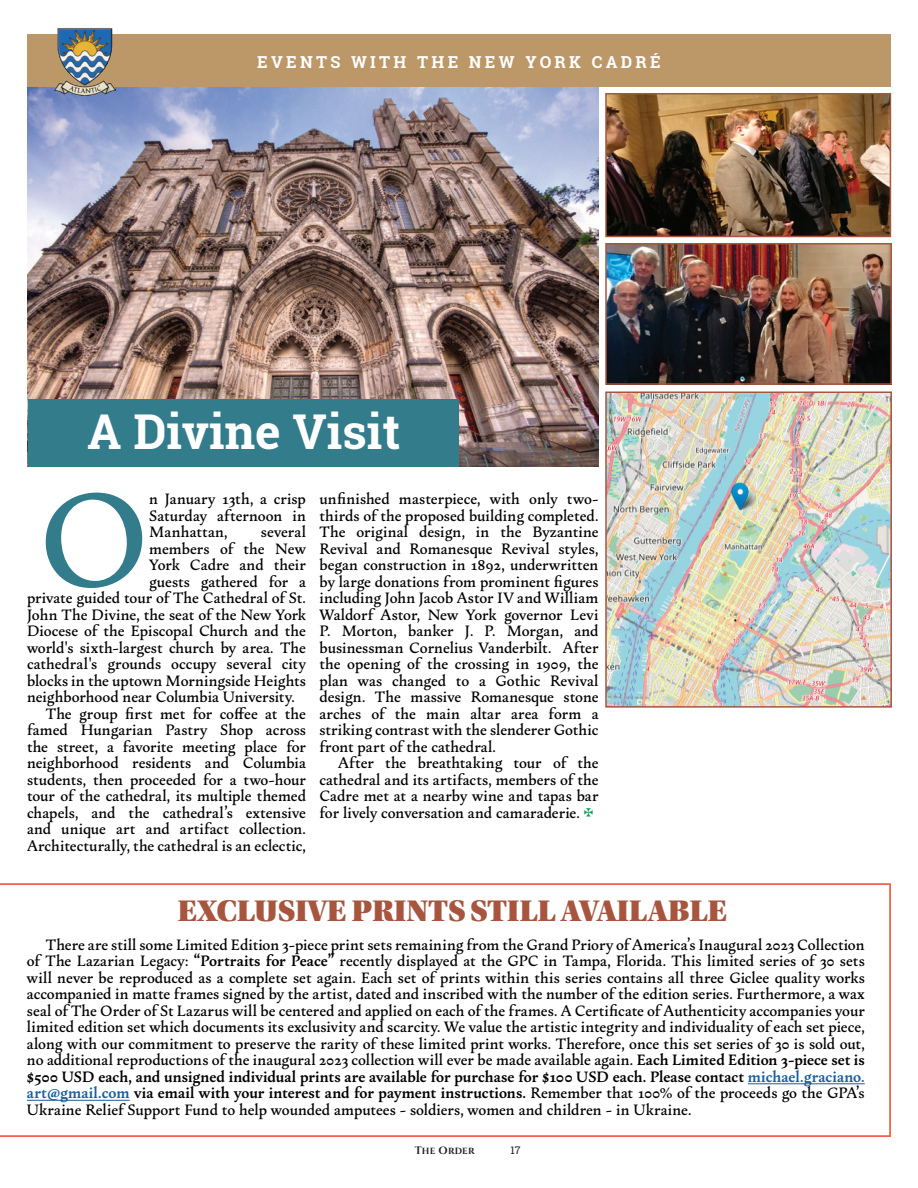
<style>
.page{position:relative;width:918px;height:1188px;background:#fff}
.page>*{position:absolute;margin:0;border:0;box-sizing:border-box;transform-origin:0 0}
.t1{font:500 146.85px "Change";color:#337c8c}
.t2{font:700 48px "Roboto Slab";color:#fff}
.t3{font:31.5px "Utopia Std Black Headline";letter-spacing:.01em;color:#a7553f}
.t4{font:500 16.5px/16.5px "Change";color:#000;text-align:justify}
.t5{font:700 16.5px "Roboto Slab";letter-spacing:.2em;color:#fff}
.t6{font:10.5px "Roboto Slab";color:#231f20}
.t7{font:8.85px "Cinzel Regular SC850";letter-spacing:.015em;color:#231f20}
.s1{font-family:"Arial Unicode MS";font-weight:400;color:#009e4e}
.s2{font-weight:600}
.s3{font-weight:600;color:#175d9e}
.s4{font-size:10.5px}
</style>
<div class="page">
<hr style="left:0;top:883px;width:891px;height:2px;background:#f1634e">
<hr style="left:748px;top:1083px;width:117px;height:1px;background:#175d9e">
<hr style="left:27px;top:1100px;width:103px;height:1px;background:#175d9e">
<hr style="left:0;top:1135px;width:891px;height:2px;background:#f1634e">
<hr style="left:889px;top:884px;width:2px;height:253px;background:#f1634e">
<img style="left:608px;top:96px;width:280px;height:138px">
<div style="left:605px;top:93px;width:286px;height:144px;border:2px solid #a7553f"></div>
<img style="left:608px;top:246px;width:281px;height:136px">
<div style="left:605px;top:243px;width:287px;height:142px;border:2px solid #a7553f"></div>
<img style="left:27px;top:87px;width:571px;height:380px">
<div style="left:28px;top:399px;width:431px;height:68px;background:#337c8c"></div>
<div style="left:27px;top:34px;width:864px;height:53px;background:#bc9767"></div>
<img style="left:54px;top:28px;width:61px;height:67px">
<img style="left:608px;top:395px;width:281px;height:310px">
<div style="left:605px;top:392px;width:287px;height:316px;border:2px solid #a7553f"></div>
<p class="t5" style="left:257px;top:51px;width:405px">EVENTS WITH THE NEW YORK CADRÉ</p>
<p class="t2" style="left:87px;top:399px;width:315px">A Divine Visit</p>
<p class="t1" style="left:39px;top:440px;width:112px">O</p>
<p class="t4" style="left:149px;top:492px;width:158px">n January 13th, a crisp Saturday afternoon in Manhattan,</p>
<p class="t4" style="left:261px;top:525px;width:47px">several</p>
<p class="t4" style="left:149px;top:541px;width:158px">members of the New</p>
<p class="t4" style="left:149px;top:558px;width:158px">York Cadre and their</p>
<p class="t4" style="left:149px;top:574px;width:158px">guests gathered for a</p>
<p class="t4" style="left:27px;top:591px;width:281px">private guided tour of The Cathedral of St.</p>
<p class="t4" style="left:27px;top:607px;width:280px">John The Divine, the seat of the New York</p>
<p class="t4" style="left:27px;top:624px;width:281px">Diocese of the Episcopal Church and the</p>
<p class="t4" style="left:27px;top:640px;width:281px">world's sixth-largest church by area. The</p>
<p class="t4" style="left:27px;top:657px;width:281px">cathedral's grounds occupy several city</p>
<p class="t4" style="left:27px;top:673px;width:281px">blocks in the uptown Morningside Heights</p>
<p class="t4" style="left:27px;top:690px;width:269px">neighborhood near Columbia University.</p>
<p class="t4" style="left:46px;top:706px;width:262px">The group first met for coffee at the</p>
<p class="t4" style="left:27px;top:723px;width:280px">famed Hungarian Pastry Shop across</p>
<p class="t4" style="left:27px;top:739px;width:281px">the street, a favorite meeting place for</p>
<p class="t4" style="left:27px;top:756px;width:280px">neighborhood residents and Columbia</p>
<p class="t4" style="left:27px;top:772px;width:281px">students, then proceeded for a two-hour</p>
<p class="t4" style="left:27px;top:789px;width:281px">tour of the cathedral, its multiple themed</p>
<p class="t4" style="left:27px;top:805px;width:280px">chapels, and the cathedral’s extensive</p>
<p class="t4" style="left:27px;top:822px;width:280px">and unique art and artifact collection.</p>
<p class="t4" style="left:27px;top:838px;width:281px">Architecturally, the cathedral is an eclectic,</p>
<p class="t4" style="left:319px;top:492px;width:281px">unfinished masterpiece, with only two-</p>
<p class="t4" style="left:319px;top:508px;width:280px">thirds of the proposed building completed.</p>
<p class="t4" style="left:319px;top:525px;width:281px">The original design, in the Byzantine</p>
<p class="t4" style="left:319px;top:541px;width:280px">Revival and Romanesque Revival styles,</p>
<p class="t4" style="left:319px;top:558px;width:280px">began construction in 1892, underwritten</p>
<p class="t4" style="left:319px;top:574px;width:281px">by large donations from prominent figures</p>
<p class="t4" style="left:319px;top:591px;width:281px">including John Jacob Astor IV and William</p>
<p class="t4" style="left:319px;top:607px;width:280px">Waldorf Astor, New York governor Levi</p>
<p class="t4" style="left:319px;top:624px;width:281px">P. Morton, banker J. P. Morgan, and</p>
<p class="t4" style="left:319px;top:640px;width:280px">businessman Cornelius Vanderbilt. After</p>
<p class="t4" style="left:319px;top:657px;width:280px">the opening of the crossing in 1909, the</p>
<p class="t4" style="left:319px;top:673px;width:281px">plan was changed to a Gothic Revival</p>
<p class="t4" style="left:319px;top:690px;width:281px">design. The massive Romanesque stone</p>
<p class="t4" style="left:319px;top:706px;width:281px">arches of the main altar area form a</p>
<p class="t4" style="left:319px;top:723px;width:281px">striking contrast with the slenderer Gothic</p>
<p class="t4" style="left:319px;top:739px;width:178px">front part of the cathedral.</p>
<p class="t4" style="left:338px;top:756px;width:262px">After the breathtaking tour of the</p>
<p class="t4" style="left:319px;top:772px;width:281px">cathedral and its artifacts, members of the</p>
<p class="t4" style="left:319px;top:789px;width:280px">Cadre met at a nearby wine and tapas bar</p>
<p class="t4" style="left:319px;top:805px;width:275px">for lively conversation and camaraderie. <span class="s1">✠</span></p>
<p class="t3" style="left:178px;top:894px;width:550px">EXCLUSIVE PRINTS STILL AVAILABLE</p>
<p class="t4" style="left:27px;top:937px;width:839px;text-indent:19px">There are still some Limited Edition 3-piece print sets remaining from the Grand Priory of America’s Inaugural 2023 Collection of The Lazarian Legacy: <span class="s2">“Portraits for Peace”</span> recently displayed at the GPC in Tampa, Florida. This limited series of 30 sets will never be reproduced as a complete set again. Each set of prints within this series contains all three Giclee quality works accompanied in matte frames signed by the artist, dated and inscribed with the number of the edition series. Furthermore, a wax seal of The Order of St Lazarus will be centered and applied on each of the frames. A Certificate of Authenticity accompanies your limited edition set which documents its exclusivity and scarcity. We value the artistic integrity and individuality of each set piece, along with our commitment to preserve the rarity of these limited print works. Therefore, once this set series of 30 is sold out, no additional reproductions of the inaugural 2023 collection will ever be made available again. <span class="s2">Each Limited Edition 3-piece set is $500 USD each, and unsigned individual prints are available for purchase for $100 USD each. Please contact</span> <span class="s3">michael.graciano. art@gmail.com</span> <span class="s2">via email with your interest and for payment instructions.</span> Remember that 100% of the proceeds go the GPA’s Ukraine Relief Support Fund to help wounded amputees - soldiers, women and children - in Ukraine.</p>
<p class="t7" style="left:415px;top:1145px;width:61px"><span class="s4">T</span>HE <span class="s4">O</span>RDER</p>
<p class="t6" style="left:511px;top:1143px;width:12px">17</p>
</div>
